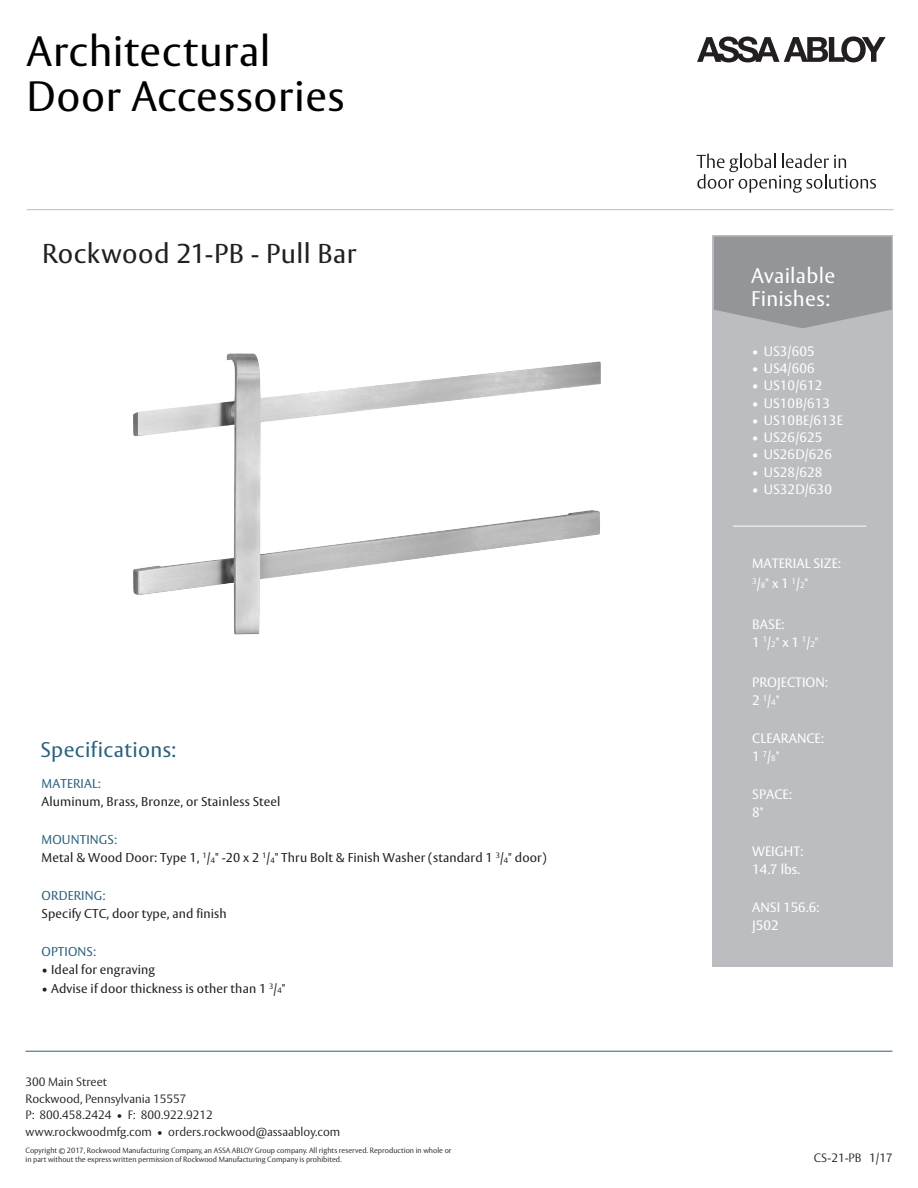
<style>
.page{position:relative;width:918px;height:1188px;background:#fff}
.page>*{position:absolute;margin:0;border:0;box-sizing:border-box;transform-origin:0 0}
.t1{font:42px/45.8px "ASSA Vesta";letter-spacing:.015em;color:#000}
.t2{font:27px "ASSA Vesta";letter-spacing:.015em;color:#231f20}
.t3{font:21px/22.5px "ASSA Vesta";letter-spacing:.015em;color:#fff}
.t4{font:21px "ASSA Vesta";letter-spacing:.015em;color:#2b627f}
.t5{font:13.5px/18px "ASSA Vesta";color:#fff}
.t6{font:12.75px/18.6px "ASSA Vesta";letter-spacing:.01em;color:#231f20}
.t7{font:12.75px "ASSA Vesta";letter-spacing:.01em;color:#2b627f}
.t8{font:300 12px/16.5px "ASSA Vesta";color:#231f20}
.t9{font:300 7.5px/9px "ASSA Vesta";color:#231f20}
.s1{color:#2b627f}
.s2{font-size:7.65px}
.s3{font-size:8.1px}
</style>
<div class="page">
<div style="left:713px;top:235px;width:180px;height:732px;background:#bcbdc0"></div>
<svg style="left:714px;top:237px;width:178px;height:91px"></svg>
<hr style="left:26px;top:1051px;width:866px;height:1px;background:#2b627f">
<hr style="left:733px;top:526px;width:133px;height:1px;background:#fff">
<svg style="left:697px;top:36px;width:189px;height:26px"></svg>
<svg style="left:697px;top:154px;width:179px;height:39px"></svg>
<hr style="left:27px;top:209px;width:867px;height:1px;background:#bcbdc0">
<img style="left:133px;top:353px;width:468px;height:281px">
<h1 class="t1" style="left:27px;top:30px;width:319px">Architectural<br>Door Accessories</h1>
<h2 class="t2" style="left:42px;top:237px;width:316px">Rockwood 21-PB - Pull Bar</h2>
<h3 class="t4" style="left:41px;top:737px;width:137px">Specifications:</h3>
<p class="t7" style="left:42px;top:776px;width:61px">MATERIAL:</p>
<p class="t6" style="left:42px;top:793px;width:240px">Aluminum, Brass, Bronze, or Stainless Steel</p>
<p class="t6" style="left:42px;top:831px;width:507px"><span class="s1">MOUNTINGS:<br></span>Metal &amp; Wood Door: Type 1, <sup>1</sup>/<span class="s2">4</span>" -20 x 2 <sup>1</sup>/<span class="s2">4</span>" Thru Bolt &amp; Finish Washer (standard 1 <sup>3</sup>/<span class="s2">4</span>" door)</p>
<p class="t7" style="left:42px;top:888px;width:65px">ORDERING:</p>
<p class="t6" style="left:42px;top:905px;width:187px">Specify CTC, door type, and finish</p>
<p class="t7" style="left:42px;top:944px;width:56px">OPTIONS:</p>
<p class="t6" style="left:42px;top:961px;width:115px">• Ideal for engraving</p>
<p class="t6" style="left:42px;top:980px;width:245px">• Advise if door thickness is other than 1 <sup>3</sup>/<span class="s2">4</span>"</p>
<p class="t8" style="left:26px;top:1074px;width:316px">300 Main Street<br>Rockwood, Pennsylvania 15557<br>P: 800.458.2424 • F: 800.922.9212 www.rockwoodmfg.com • orders.rockwood@assaabloy.com</p>
<p class="t9" style="left:26px;top:1147px;width:428px">Copyright © 2017, Rockwood Manufacturing Company, an ASSA ABLOY Group company. All rights reserved. Reproduction in whole or in part without the express written permission of Rockwood Manufacturing Company is prohibited.</p>
<h3 class="t3" style="left:751px;top:265px;width:86px">Available<br>Finishes:</h3>
<p class="t5" style="left:752px;top:343px;width:64px">• US3/605</p>
<p class="t5" style="left:752px;top:360px;width:64px">• US4/606</p>
<p class="t5" style="left:752px;top:377px;width:72px">• US10/612</p>
<p class="t5" style="left:752px;top:395px;width:80px">• US10B/613</p>
<p class="t5" style="left:752px;top:412px;width:93px">• US10BE/613E</p>
<p class="t5" style="left:752px;top:429px;width:72px">• US26/625</p>
<p class="t5" style="left:752px;top:446px;width:82px">• US26D/626</p>
<p class="t5" style="left:752px;top:464px;width:72px">• US28/628</p>
<p class="t5" style="left:752px;top:481px;width:82px">• US32D/630</p>
<p class="t5" style="left:752px;top:554px;width:90px;line-height:20.1px">MATERIAL SIZE:<br><sup>3</sup>/<span class="s3">8</span>" x 1 <sup>1</sup>/<span class="s3">2</span>"</p>
<p class="t5" style="left:752px;top:616px;width:68px">BASE:<br>1 <sup>1</sup>/<span class="s3">2</span>" x 1 <sup>1</sup>/<span class="s3">2</span>"</p>
<p class="t5" style="left:752px;top:674px;width:77px">PROJECTION:<br>2 <sup>1</sup>/<span class="s3">4</span>"</p>
<p class="t5" style="left:752px;top:730px;width:73px">CLEARANCE:<br>1 <sup>7</sup>/<span class="s3">8</span>"</p>
<p class="t5" style="left:752px;top:786px;width:41px">SPACE:<br>8"</p>
<p class="t5" style="left:752px;top:842px;width:53px">WEIGHT:<br>14.7 lbs.</p>
<p class="t5" style="left:752px;top:899px;width:69px">ANSI 156.6:<br>J502</p>
<p class="t8" style="left:814px;top:1151px;width:80px">CS-21-PB 1/17</p>
</div>
